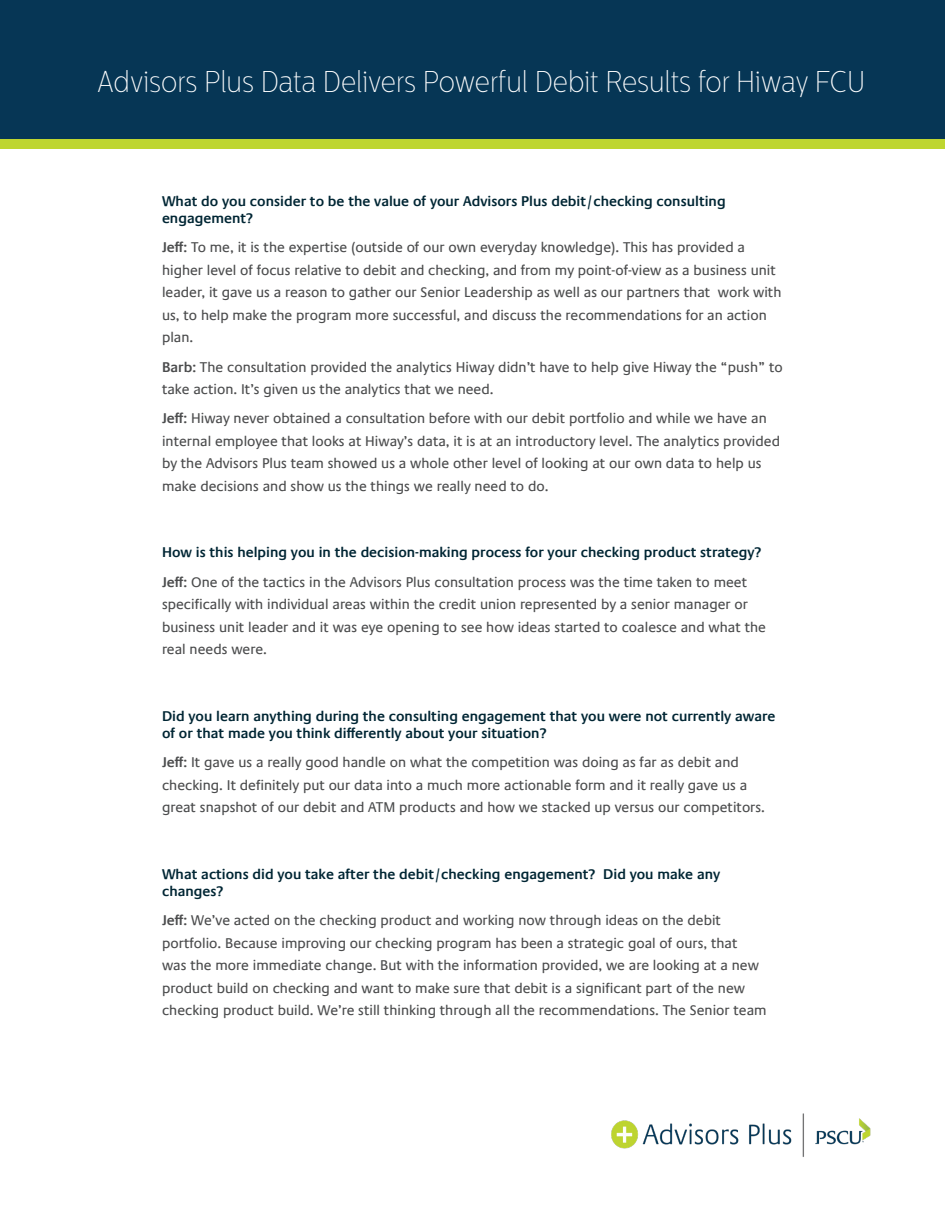
<style>
.page{position:relative;width:945px;height:1215px;background:#fff}
.page>*{position:absolute;margin:0;border:0;box-sizing:border-box;transform-origin:0 0}
.t1{font:100 30px "Centrale Sans Cnd";color:#fff}
.body_copy{font:14.25px/22.5px "Praxis Com";color:#4b4c4d}
.t2{font:600 14.25px/17.1px "Praxis Com";color:#002634}
.s1{font-weight:600}
</style>
<div class="page">
<div style="left:0;top:139px;width:945px;height:10px;background:#bed630"></div>
<div style="left:0;top:0;width:945px;height:139px;background:#063655"></div>
<img style="left:611px;top:1113px;width:260px;height:44px">
<p class="t1" style="left:97px;top:65px;width:770px">Advisors Plus Data Delivers Powerful Debit Results for Hiway FCU</p>
<h4 class="t2" style="left:162px;top:193px;width:565px">What do you consider to be the value of your Advisors Plus debit/checking consulting engagement?</h4>
<p class="body_copy" style="left:162px;top:236px;width:621px"><span class="s1">Jeff:</span> To me, it is the expertise (outside of our own everyday knowledge). This has provided a higher level of focus relative to debit and checking, and from my point-of-view as a business unit leader, it gave us a reason to gather our Senior Leadership as well as our partners that work with us, to help make the program more successful, and discuss the recommendations for an action plan.</p>
<p class="body_copy" style="left:162px;top:356px;width:622px"><span class="s1">Barb:</span> The consultation provided the analytics Hiway didn’t have to help give Hiway the “push” to take action. It’s given us the analytics that we need.</p>
<p class="body_copy" style="left:162px;top:407px;width:620px"><span class="s1">Jeff:</span> Hiway never obtained a consultation before with our debit portfolio and while we have an internal employee that looks at Hiway’s data, it is at an introductory level. The analytics provided by the Advisors Plus team showed us a whole other level of looking at our own data to help us make decisions and show us the things we really need to do.</p>
<h4 class="t2" style="left:162px;top:544px;width:601px">How is this helping you in the decision-making process for your checking product strategy?</h4>
<p class="body_copy" style="left:162px;top:571px;width:606px"><span class="s1">Jeff:</span> One of the tactics in the Advisors Plus consultation process was the time taken to meet specifically with individual areas within the credit union represented by a senior manager or business unit leader and it was eye opening to see how ideas started to coalesce and what the real needs were.</p>
<h4 class="t2" style="left:162px;top:707px;width:615px">Did you learn anything during the consulting engagement that you were not currently aware of or that made you think differently about your situation?</h4>
<p class="body_copy" style="left:162px;top:751px;width:605px"><span class="s1">Jeff:</span> It gave us a really good handle on what the competition was doing as far as debit and checking. It definitely put our data into a much more actionable form and it really gave us a great snapshot of our debit and ATM products and how we stacked up versus our competitors.</p>
<h4 class="t2" style="left:162px;top:865px;width:560px">What actions did you take after the debit/checking engagement? Did you make any changes?</h4>
<p class="body_copy" style="left:162px;top:909px;width:606px"><span class="s1">Jeff:</span> We’ve acted on the checking product and working now through ideas on the debit portfolio. Because improving our checking program has been a strategic goal of ours, that<br>was the more immediate change. But with the information provided, we are looking at a new product build on checking and want to make sure that debit is a significant part of the new checking product build. We’re still thinking through all the recommendations. The Senior team</p>
</div>
